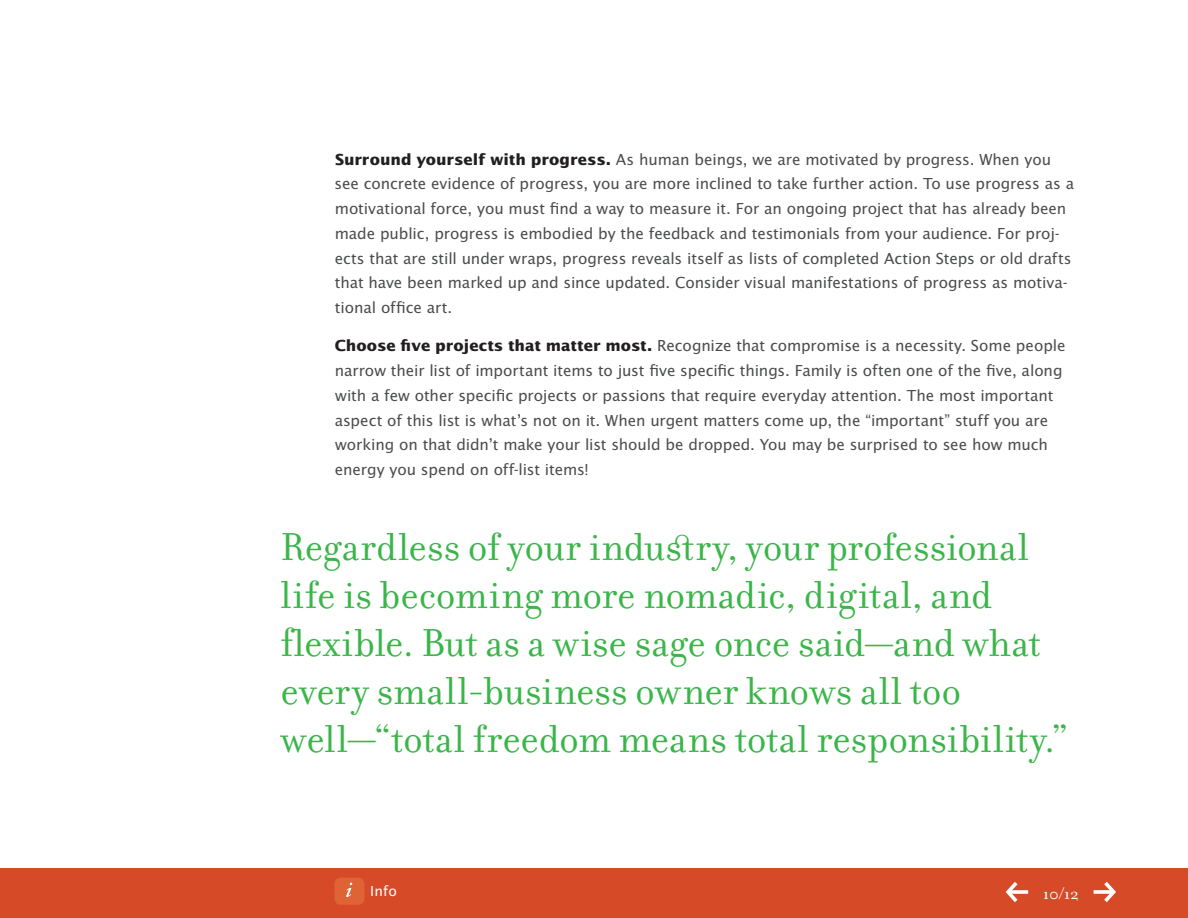
<style>
.page{position:relative;width:1188px;height:918px;background:#fff}
.page>*{position:absolute;margin:0;border:0;box-sizing:border-box;transform-origin:0 0}
.t1{font:42px/48px "Filosofia OT";color:#3bb54a}
.t2{font:18px "Filosofia OT";color:#fff}
.t3{font:16.5px/24.8px "Lucida Sans EFOP";letter-spacing:-.005em;color:#4b4c4d}
.t4{font:15px "Lucida Sans EFOP";color:#fff}
.s1{font-weight:700;color:#231f20}
</style>
<div class="page">
<div style="left:0;top:869px;width:1188px;height:49px;background:#d74a27"></div>
<div style="left:334px;top:878px;width:30px;height:27px;background:#df6335;border-radius:6px"></div>
<svg style="left:346px;top:883px;width:6px;height:14px"></svg>
<svg style="left:1006px;top:882px;width:22px;height:20px"></svg>
<svg style="left:1094px;top:882px;width:22px;height:20px"></svg>
<p class="t3" style="left:335px;top:148px;width:741px"><span class="s1">Surround yourself with progress.</span> As human beings, we are motivated by progress. When you see concrete evidence of progress, you are more inclined to take further action. To use progress as a motivational force, you must find a way to measure it. For an ongoing project that has already been made public, progress is embodied by the feedback and testimonials from your audience. For proj&shy;ects that are still under wraps, progress reveals itself as lists of completed Action Steps or old drafts that have been marked up and since updated. Consider visual manifestations of progress as motiva&shy;tional office art.</p>
<p class="t3" style="left:335px;top:334px;width:733px"><span class="s1">Choose five projects that matter most.</span> Recognize that compromise is a necessity. Some people narrow their list of important items to just five specific things. Family is often one of the five, along with a few other specific projects or passions that require everyday attention. The most important aspect of this list is what’s not on it. When urgent matters come up, the “important” stuff you are working on that didn’t make your list should be dropped. You may be surprised to see how much energy you spend on off-list items!</p>
<h1 class="t1" style="left:280px;top:523px;width:790px">Regardless of your industry, your professional life is becoming more nomadic, digital, and flexible. But as a wise sage once said—and what every small-business owner knows all too well—“total freedom means total responsibility.”</h1>
<p class="t4" style="left:370px;top:883px;width:28px">Info</p>
<p class="t2" style="left:1043px;top:884px;width:37px">10/12</p>
</div>
